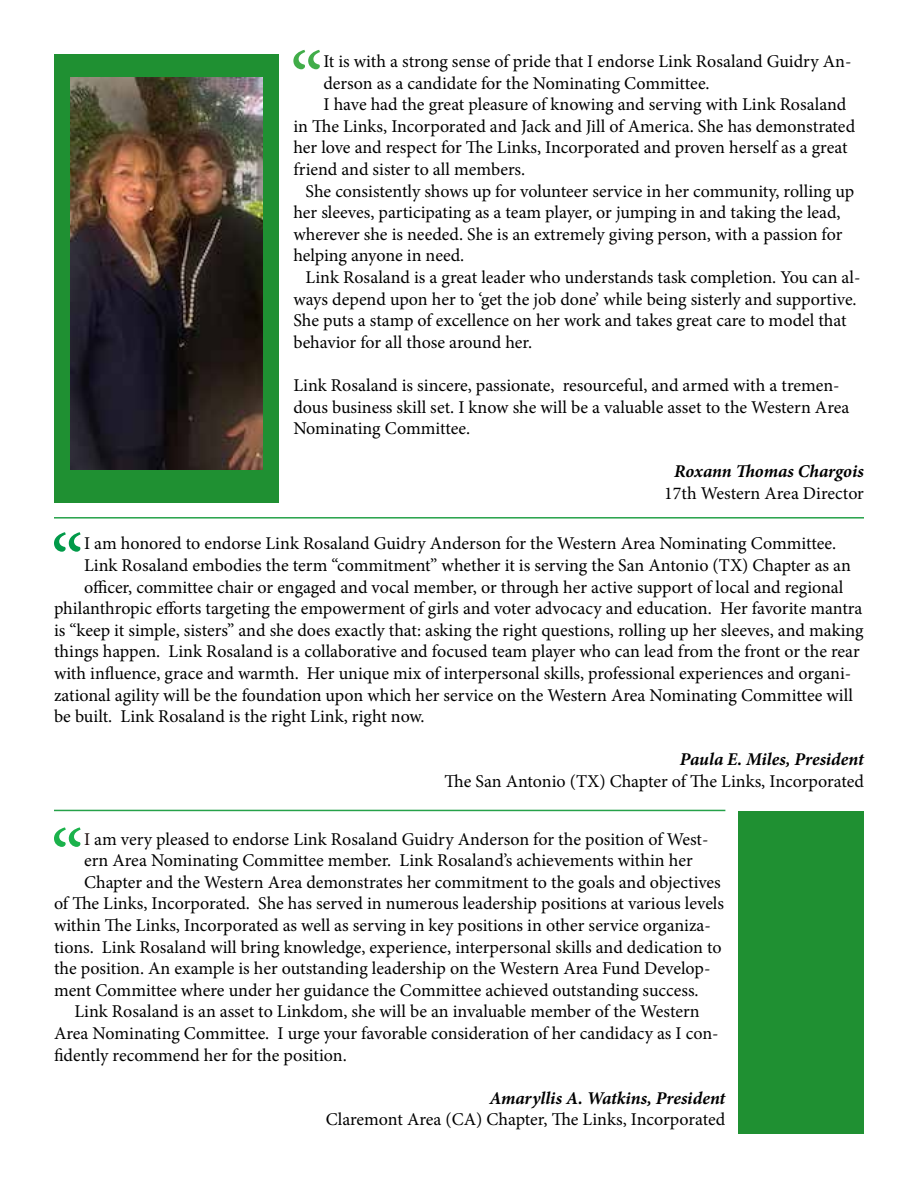
<style>
.page{position:relative;width:918px;height:1188px;background:#fff}
.page>*{position:absolute;margin:0;border:0;box-sizing:border-box;transform-origin:0 0}
.t1{font:84.45px "Minion Pro";color:#41ad49}
.t2{font:84.45px "Minion Pro";color:#019a49}
.t3{font:84.45px "Minion Pro";color:#1bb24b}
.t4{font:18px/21.6px "Minion Pro";color:#000}
.t5{font:italic 700 18px "Minion Pro";color:#000}
.s1{color:#1d0c0c}
</style>
<div class="page">
<div style="left:54px;top:54px;width:225px;height:448px;background:#1f9032"></div>
<div style="left:738px;top:811px;width:126px;height:323px;background:#1f9032"></div>
<img style="left:70px;top:77px;width:193px;height:393px">
<hr style="left:54px;top:517px;width:810px;height:2px;background:#25a149">
<hr style="left:54px;top:810px;width:671px;height:1px;background:#25a149">
<h1 class="t1" style="left:290px;top:27px;width:35px">“</h1>
<p class="t4" style="left:323px;top:51px;width:530px">It is with a strong sense of pride that I endorse Link Rosaland Guidry An-</p>
<p class="t4" style="left:323px;top:72px;width:388px">derson as a candidate for the Nominating Committee.</p>
<p class="t4" style="left:323px;top:94px;width:524px">I have had the great pleasure of knowing and serving with Link Rosaland</p>
<p class="t4" style="left:293px;top:115px;width:563px">in The Links, Incorporated and Jack and Jill of America. She has demonstrated</p>
<p class="t4" style="left:293px;top:137px;width:556px">her love and respect for The Links, Incorporated and proven herself as a great</p>
<p class="t4" style="left:293px;top:159px;width:233px">friend and sister to all members.</p>
<p class="t4" style="left:306px;top:180px;width:550px">She consistently shows up for volunteer service in her community, rolling up</p>
<p class="t4" style="left:293px;top:202px;width:549px">her sleeves, participating as a team player, or jumping in and taking the lead,</p>
<p class="t4" style="left:293px;top:223px;width:551px">wherever she is needed. She is an extremely giving person, with a passion for</p>
<p class="t4" style="left:293px;top:245px;width:172px">helping anyone in need.</p>
<p class="t4" style="left:306px;top:267px;width:556px">Link Rosaland is a great leader who understands task completion. You can al-</p>
<p class="t4" style="left:293px;top:288px;width:565px">ways depend upon her to ‘get the job done’ while being sisterly and supportive.</p>
<p class="t4" style="left:293px;top:310px;width:555px">She puts a stamp of excellence on her work and takes great care to model that</p>
<p class="t4" style="left:293px;top:331px;width:240px">behavior for all those around her.</p>
<p class="t4" style="left:293px;top:375px;width:558px">Link Rosaland is sincere, passionate, resourceful, and armed with a tremen&shy;dous business skill set. I know she will be a valuable asset to the Western Area<br>Nominating Committee.</p>
<p class="t5" style="left:674px;top:459px;width:191px">Roxann Thomas Chargois</p>
<p class="t4" style="left:664px;top:483px;width:201px">17th Western Area Director</p>
<h1 class="t2" style="left:50px;top:509px;width:35px">“</h1>
<p class="t4" style="left:84px;top:533px;width:754px">I am honored to endorse Link Rosaland Guidry Anderson for the Western Area Nominating Committee.</p>
<p class="t4" style="left:84px;top:555px;width:768px">Link Rosaland embodies the term “commitment” whether it is serving the San Antonio (TX) Chapter as an</p>
<p class="t4" style="left:84px;top:576px;width:761px">officer, committee chair or engaged and vocal member, or through her active support of local and regional</p>
<p class="t4" style="left:54px;top:598px;width:810px">philanthropic efforts targeting the empowerment of girls and voter advocacy and education. Her favorite mantra</p>
<p class="t4" style="left:54px;top:619px;width:811px">is “keep it simple, sisters” and she does exactly that: asking the right questions, rolling up her sleeves, and making</p>
<p class="t4" style="left:54px;top:641px;width:807px">things happen. Link Rosaland is a collaborative and focused team player who can lead from the front or the rear</p>
<p class="t4" style="left:54px;top:663px;width:799px">with influence, grace and warmth. Her unique mix of interpersonal skills, professional experiences and organi-</p>
<p class="t4" style="left:54px;top:684px;width:801px">zational agility will be the foundation upon which her service on the Western Area Nominating Committee will</p>
<p class="t4" style="left:54px;top:706px;width:372px">be built. Link Rosaland is the right Link, right now.</p>
<p class="t5" style="left:680px;top:747px;width:186px">Paula E. Miles, President</p>
<p class="t4" style="left:445px;top:771px;width:421px">The San Antonio (TX) Chapter of The Links, Incorporated</p>
<h1 class="t3" style="left:50px;top:804px;width:35px">“</h1>
<p class="t4" style="left:84px;top:828px;width:626px"><span class="s1">I</span> am very pleased to endorse Link Rosaland Guidry Anderson for the position of West-</p>
<p class="t4" style="left:84px;top:850px;width:610px">ern Area Nominating Committee member. Link Rosaland’s achievements within her</p>
<p class="t4" style="left:84px;top:871px;width:638px">Chapter and the Western Area demonstrates her commitment to the goals and objectives</p>
<p class="t4" style="left:54px;top:893px;width:672px">of The Links, Incorporated. She has served in numerous leadership positions at various levels</p>
<p class="t4" style="left:54px;top:915px;width:658px">within The Links, Incorporated as well as serving in key positions in other service organiza-</p>
<p class="t4" style="left:54px;top:936px;width:669px">tions. Link Rosaland will bring knowledge, experience, interpersonal skills and dedication to</p>
<p class="t4" style="left:54px;top:958px;width:658px">the position. An example is her outstanding leadership on the Western Area Fund Develop-</p>
<p class="t4" style="left:54px;top:979px;width:646px">ment Committee where under her guidance the Committee achieved outstanding success.</p>
<p class="t4" style="left:74px;top:1001px;width:627px">Link Rosaland is an asset to Linkdom, she will be an invaluable member of the Western</p>
<p class="t4" style="left:54px;top:1023px;width:666px">Area Nominating Committee. I urge your favorable consideration of her candidacy as I con-</p>
<p class="t4" style="left:54px;top:1044px;width:294px">fidently recommend her for the position.</p>
<p class="t5" style="left:490px;top:1085px;width:237px">Amaryllis A. Watkins, President</p>
<p class="t4" style="left:326px;top:1109px;width:401px">Claremont Area (CA) Chapter, The Links, Incorporated</p>
</div>
